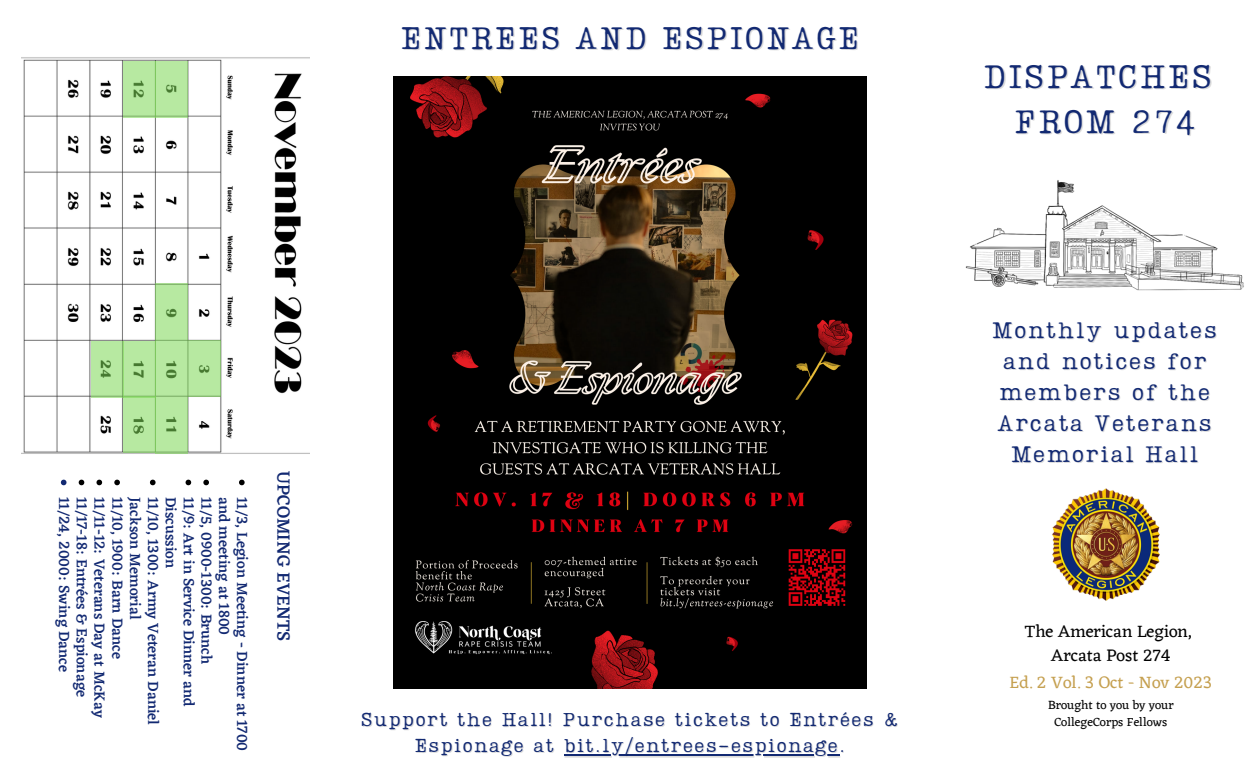
<style>
.page{position:relative;width:1260px;height:765px;background:#fff}
.page>*{position:absolute;margin:0;border:0;box-sizing:border-box;transform-origin:0 0}
.t1{font:32.5px "Lumios TW Used";letter-spacing:.08em;color:#122972}
.t2{font:31.12px "Lumios TW Used";letter-spacing:.08em;color:#122972}
.t3{font:22.5px/31px "Lumios TW Used";letter-spacing:.08em;color:#122972;text-align:center}
.t4{font:18.75px "Lumios TW Used";letter-spacing:.08em;color:#122972}
.t5{font:500 18.12px "Eczar";color:#122972}
.t6{font:17.5px "Eczar";color:#000}
.t7{font:17.5px "Eczar";color:#c5a050}
.t8{font:500 15.12px/17.8px "Eczar";color:#122972}
.t9{font:12.5px "Eczar";color:#000}
.s1{color:rgb(0 0 0/.15)}
</style>
<div class="page">
<img style="left:21px;top:57px;width:1223px;height:701px">
<hr style="left:564px;top:754px;width:275px;height:2px;background:#122972">
<div style="left:156px;top:284px;width:32px;height:56px;background:#b7e9a1"></div>
<svg style="left:156px;top:340px;width:32px;height:57px;background:#aee098"></svg>
<svg style="left:156px;top:398px;width:32px;height:56px;background:#b0e29a"></svg>
<svg style="left:124px;top:61px;width:32px;height:56px;background:#aee198"></svg>
<svg style="left:124px;top:341px;width:32px;height:56px;background:#afe298"></svg>
<svg style="left:124px;top:397px;width:32px;height:56px;background:#aee197"></svg>
<svg style="left:91px;top:341px;width:33px;height:57px;background:#ade097"></svg>
<p class="t2" style="left:401px;top:17px;width:460px">ENTREES AND ESPIONAGE</p>
<p class="t1" style="left:984px;top:55px;width:229px">DISPATCHES</p>
<p class="t1" style="left:1014px;top:100px;width:182px">FROM 274</p>
<p class="t8" style="left:162px;top:497px;width:230px;rotate:90deg">11/10, 1300: Army Veteran Daniel<br>Jackson Memorial</p>
<p class="t8" style="left:73px;top:497px;width:177px;rotate:90deg">11/24, 2000: Swing Dance</p>
<p class="t8" style="left:91px;top:497px;width:202px;rotate:90deg">11/17-18: Entrées &amp; Espionage</p>
<p class="t8" style="left:109px;top:497px;width:222px;rotate:90deg">11/11-12: Veterans Day at McKay</p>
<p class="t8" style="left:127px;top:497px;width:163px;rotate:90deg">11/10, 1900: Barn Dance</p>
<p class="t8" style="left:198px;top:497px;width:211px;rotate:90deg">11/9: Art in Service Dinner and<br>Discussion</p>
<p class="t8" style="left:216px;top:497px;width:168px;rotate:90deg">11/5, 0900-1300: Brunch</p>
<p class="t8" style="left:251px;top:497px;width:256px;rotate:90deg">11/3, Legion Meeting - Dinner at 1700 and meeting at 1800</p>
<p class="t5" style="left:294px;top:471px;width:171px;rotate:90deg">UPCOMING EVENTS</p>
<p class="t3" style="left:993px;top:313px;width:226px">Monthly updates and notices for members of the<br>Arcata Veterans<br>Memorial Hall</p>
<p class="t6" style="left:1025px;top:621px;width:169px">The American Legion,</p>
<p class="t6" style="left:1051px;top:645px;width:121px">Arcata Post 274</p>
<p class="t9" style="left:1048px;top:698px;width:127px">Brought to you by your</p>
<p class="t7" style="left:1010px;top:672px;width:204px">Ed. 2 Vol. 3 Oct - Nov 2023</p>
<p class="t4" style="left:361px;top:707px;width:539px">Support the Hall! Purchase tickets to Entrées &amp;</p>
<p class="t9" style="left:1054px;top:714px;width:114px">CollegeCorps Fellows</p>
<p class="t4" style="left:415px;top:733px;width:433px">Espionage at bit.ly/entrees-espionage<span class="s1">.</span></p>
</div>
